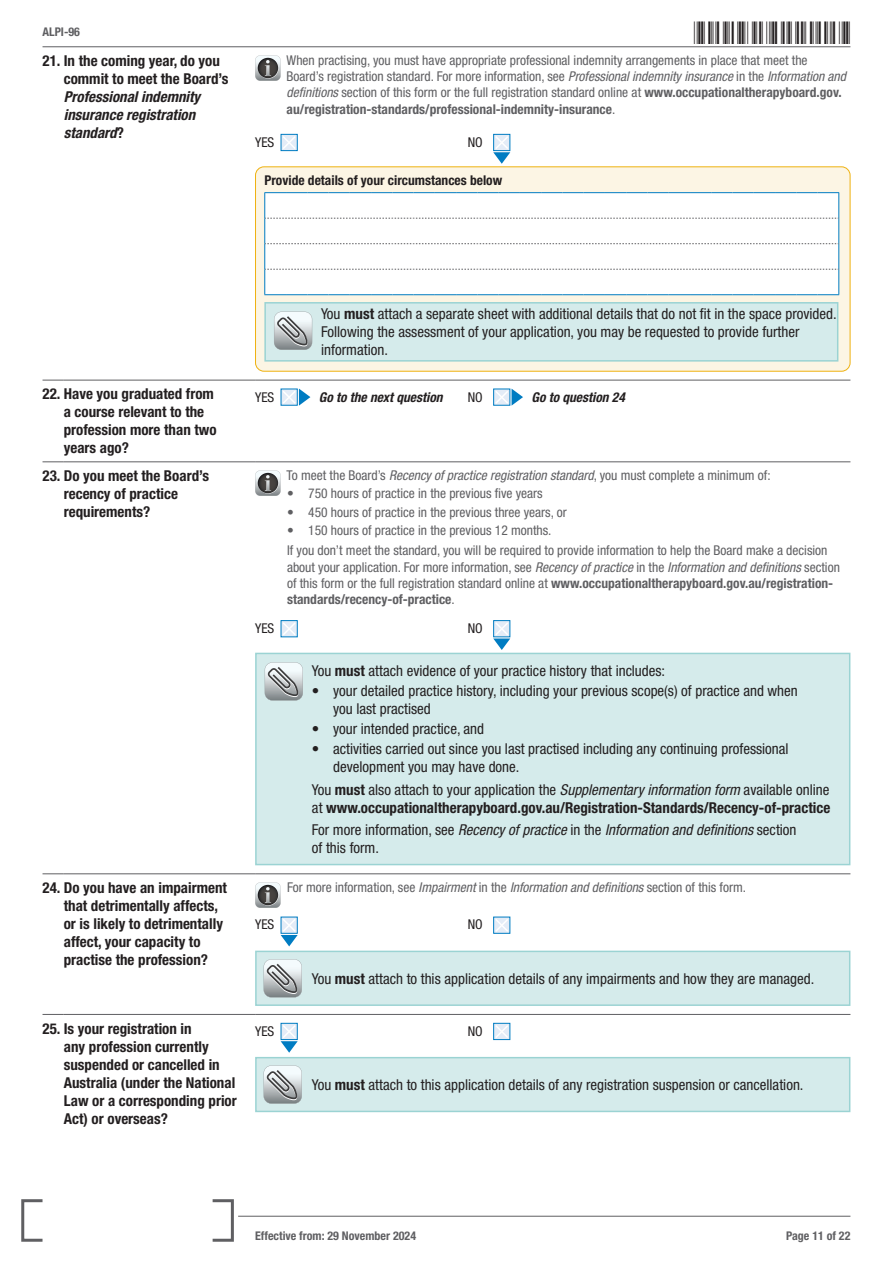
<style>
.page{position:relative;width:893px;height:1263px;background:#fff}
.page>*{position:absolute;margin:0;border:0;box-sizing:border-box;transform-origin:0 0}
.t1{font:30px "Free 3 of 9";letter-spacing:.1em;color:#231f20}
.attachment_box_text{font:condensed 15px/18px "Helvetica Neue LT Std";color:#231f20}
.Questions{font:700 condensed 15px/18px "Helvetica Neue LT Std";color:#231f20}
.attachment_box_text-2{font:700 condensed 15px/18px "Helvetica Neue LT Std";color:#231f20}
.Questions-2{font:italic 700 condensed 15px/18px "Helvetica Neue LT Std";color:#231f20}
.Answer{font:condensed 13.5px/16.2px "Helvetica Neue LT Std";color:#5f5f62}
.Question_additional_info{font:condensed 13.5px/16.2px "Helvetica Neue LT Std";color:#5f5f62}
.Answers_additional_text{font:700 condensed 13.5px "Helvetica Neue LT Std";color:#231f20}
.Answer-2{font:italic 700 condensed 13.5px "Helvetica Neue LT Std";color:#231f20}
.Answer-3{font:condensed 13.5px "Helvetica Neue LT Std";color:#231f20}
.t2{font:700 condensed 12px "Helvetica Neue LT Std";color:#5f5f62}
.s1{font-style:normal}
.s2{font-style:italic}
.s3{font-weight:700}
.s4{font-weight:400}
.s5{font-weight:400;font-style:italic}
</style>
<div class="page">
<svg style="left:21px;top:1199px;width:213px;height:43px"></svg>
<hr style="left:238px;top:1216px;width:612px;height:1px;background:#5f5f62">
<hr style="left:43px;top:47px;width:807px;height:1px;background:#5f5f62">
<hr style="left:64px;top:873px;width:191px;height:1px;background:#5f5f62">
<hr style="left:255px;top:873px;width:595px;height:1px;background:#5f5f62">
<svg style="left:43px;top:873px;width:21px;height:1px"></svg>
<svg style="left:43px;top:1014px;width:21px;height:1px"></svg>
<hr style="left:64px;top:1014px;width:191px;height:1px;background:#5f5f62">
<hr style="left:255px;top:1014px;width:595px;height:1px;background:#5f5f62">
<svg style="left:43px;top:380px;width:21px;height:1px"></svg>
<hr style="left:64px;top:380px;width:191px;height:1px;background:#5f5f62">
<hr style="left:255px;top:380px;width:595px;height:1px;background:#5f5f62">
<svg style="left:43px;top:462px;width:21px;height:1px"></svg>
<hr style="left:64px;top:462px;width:191px;height:1px;background:#5f5f62">
<hr style="left:255px;top:462px;width:595px;height:1px;background:#5f5f62">
<svg style="left:255px;top:55px;width:26px;height:26px"></svg>
<div style="left:281px;top:134px;width:17px;height:17px;background:#3395ce"></div>
<svg style="left:281px;top:134px;width:16px;height:17px"></svg>
<svg style="left:493px;top:134px;width:17px;height:30px"></svg>
<div style="left:255px;top:167px;width:595px;height:204px;background:#fcf5e4;border-radius:9px"></div>
<svg style="left:264px;top:192px;width:575px;height:103px;background:#f7f9fb"></svg>
<div style="left:265px;top:303px;width:573px;height:58px;background:#d5ebeb"></div>
<div style="left:264px;top:302px;width:574px;height:60px;border:2px solid #9bd3d3"></div>
<svg style="left:274px;top:312px;width:38px;height:38px"></svg>
<div style="left:255px;top:166px;width:595px;height:206px;border:1px solid #efb211;border-radius:9px"></div>
<svg style="left:281px;top:389px;width:29px;height:17px"></svg>
<svg style="left:493px;top:389px;width:1px;height:17px"></svg>
<svg style="left:494px;top:389px;width:29px;height:17px"></svg>
<svg style="left:255px;top:470px;width:26px;height:26px"></svg>
<svg style="left:281px;top:620px;width:17px;height:17px"></svg>
<svg style="left:281px;top:621px;width:16px;height:16px"></svg>
<svg style="left:493px;top:620px;width:17px;height:1px"></svg>
<svg style="left:493px;top:621px;width:17px;height:29px"></svg>
<div style="left:256px;top:653px;width:594px;height:211px;background:#d5ebeb"></div>
<div style="left:255px;top:653px;width:595px;height:212px;border:2px solid #9bd3d3"></div>
<svg style="left:265px;top:662px;width:38px;height:38px"></svg>
<svg style="left:255px;top:882px;width:26px;height:26px"></svg>
<svg style="left:281px;top:917px;width:17px;height:29px"></svg>
<svg style="left:493px;top:917px;width:17px;height:17px"></svg>
<svg style="left:494px;top:917px;width:16px;height:16px"></svg>
<div style="left:256px;top:951px;width:594px;height:54px;background:#d5ebeb"></div>
<div style="left:255px;top:951px;width:595px;height:55px;border:2px solid #9bd3d3"></div>
<svg style="left:264px;top:959px;width:38px;height:38px"></svg>
<svg style="left:281px;top:1023px;width:17px;height:30px"></svg>
<svg style="left:493px;top:1023px;width:1px;height:17px"></svg>
<svg style="left:494px;top:1023px;width:16px;height:17px"></svg>
<div style="left:256px;top:1058px;width:594px;height:53px;background:#d5ebeb"></div>
<div style="left:255px;top:1057px;width:595px;height:55px;border:2px solid #9bd3d3"></div>
<svg style="left:264px;top:1065px;width:38px;height:39px"></svg>
<p class="t2" style="left:43px;top:25px;width:39px">ALPI-96</p>
<p class="Questions" style="left:43px;top:51px;width:179px">21. In the coming year, do you</p>
<p class="Questions-2" style="left:64px;top:70px;width:166px"><span class="s1">commit to meet the Board’s<br></span>Professional indemnity insurance registration standard<span class="s1">?</span></p>
<h1 class="t1" style="left:694px;top:16px;width:158px">*ALPI-9611*</h1>
<p class="Question_additional_info" style="left:287px;top:52px;width:561px">When practising, you must have appropriate professional indemnity arrangements in place that meet the Board’s registration standard. For more information, see <span class="s2">Professional indemnity insurance</span> in the <span class="s2">Information and definitions</span> section of this form or the full registration standard online at <span class="s3">www.occupationaltherapyboard.gov. au/registration-standards/professional-indemnity-insurance</span>.</p>
<p class="Answer-3" style="left:255px;top:134px;width:21px">YES</p>
<p class="Answer-3" style="left:468px;top:134px;width:17px">NO</p>
<p class="Answers_additional_text" style="left:264px;top:172px;width:239px">Provide details of your circumstances below</p>
<p class="Questions" style="left:43px;top:385px;width:173px">22. Have you graduated from</p>
<p class="Questions" style="left:64px;top:403px;width:154px">a course relevant to the profession more than two years ago?</p>
<p class="Questions" style="left:43px;top:466px;width:168px">23. Do you meet the Board’s</p>
<p class="Questions" style="left:64px;top:484px;width:116px">recency of practice requirements?</p>
<p class="Questions" style="left:43px;top:878px;width:186px">24. Do you have an impairment</p>
<p class="Questions" style="left:64px;top:896px;width:161px">that detrimentally affects, or is likely to detrimentally affect, your capacity to practise the profession?</p>
<p class="Questions" style="left:43px;top:1019px;width:151px">25. Is your registration in</p>
<p class="Questions" style="left:64px;top:1037px;width:175px">any profession currently suspended or cancelled in<br>Australia (under the National<br>Law or a corresponding prior<br>Act) or overseas?</p>
<p class="attachment_box_text" style="left:321px;top:305px;width:517px">You <span class="s3">must</span> attach a separate sheet with additional details that do not fit in the space provided.<br>Following the assessment of your application, you may be requested to provide further information.</p>
<p class="Answer-3" style="left:255px;top:390px;width:21px">YES</p>
<p class="Answer-2" style="left:319px;top:389px;width:125px">Go to the next question</p>
<p class="Answer-3" style="left:468px;top:390px;width:17px">NO</p>
<p class="Answer-2" style="left:531px;top:389px;width:95px">Go to question 24</p>
<p class="Answer" style="left:287px;top:467px;width:485px">To meet the Board’s <span class="s2">Recency of practice registration standard</span>, you must complete a minimum of:</p>
<p class="Question_additional_info" style="left:287px;top:485px;width:257px">• 750 hours of practice in the previous five years</p>
<p class="Question_additional_info" style="left:287px;top:504px;width:281px">• 450 hours of practice in the previous three years, or</p>
<p class="Question_additional_info" style="left:287px;top:522px;width:266px">• 150 hours of practice in the previous 12 months.</p>
<p class="Answer" style="left:287px;top:542px;width:554px">If you don’t meet the standard, you will be required to provide information to help the Board make a decision about your application. For more information, see <span class="s2">Recency of practice</span> in the <span class="s2">Information and definitions</span> section of this form or the full registration standard online at <span class="s3">www.occupationaltherapyboard.gov.au/registration&shy;standards/recency-of-practice</span>.</p>
<p class="Answer-3" style="left:255px;top:620px;width:21px">YES</p>
<p class="Answer-3" style="left:468px;top:620px;width:17px">NO</p>
<p class="attachment_box_text" style="left:312px;top:661px;width:355px">You <span class="s3">must</span> attach evidence of your practice history that includes:</p>
<p class="attachment_box_text" style="left:333px;top:682px;width:466px;text-indent:-21px">• your detailed practice history, including your previous scope(s) of practice and when you last practised</p>
<p class="attachment_box_text" style="left:312px;top:720px;width:174px">• your intended practice, and</p>
<p class="attachment_box_text" style="left:333px;top:740px;width:457px;text-indent:-21px">• activities carried out since you last practised including any continuing professional development you may have done.</p>
<p class="attachment_box_text-2" style="left:312px;top:780px;width:520px"><span class="s4">You</span> must <span class="s4">also attach to your application the</span> <span class="s5">Supplementary information form</span> <span class="s4">available online at</span> www.occupationaltherapyboard.gov.au/Registration-Standards/Recency-of-practice</p>
<p class="attachment_box_text" style="left:312px;top:820px;width:486px">For more information, see <span class="s2">Recency of practice</span> in the <span class="s2">Information and definitions</span> section of this form.</p>
<p class="Answer" style="left:287px;top:879px;width:460px">For more information, see <span class="s2">Impairment</span> in the <span class="s2">Information and definitions</span> section of this form.</p>
<p class="Answer-3" style="left:255px;top:917px;width:21px">YES</p>
<p class="Answer-3" style="left:468px;top:917px;width:17px">NO</p>
<p class="attachment_box_text" style="left:312px;top:969px;width:504px">You <span class="s3">must</span> attach to this application details of any impairments and how they are managed.</p>
<p class="Answer-3" style="left:255px;top:1023px;width:21px">YES</p>
<p class="Answer-3" style="left:468px;top:1023px;width:17px">NO</p>
<p class="attachment_box_text" style="left:312px;top:1075px;width:493px">You <span class="s3">must</span> attach to this application details of any registration suspension or cancellation.</p>
<p class="t2" style="left:255px;top:1228px;width:162px">Effective from: 29 November 2024</p>
<p class="t2" style="left:786px;top:1228px;width:66px">Page 11 of 22</p>
</div>
